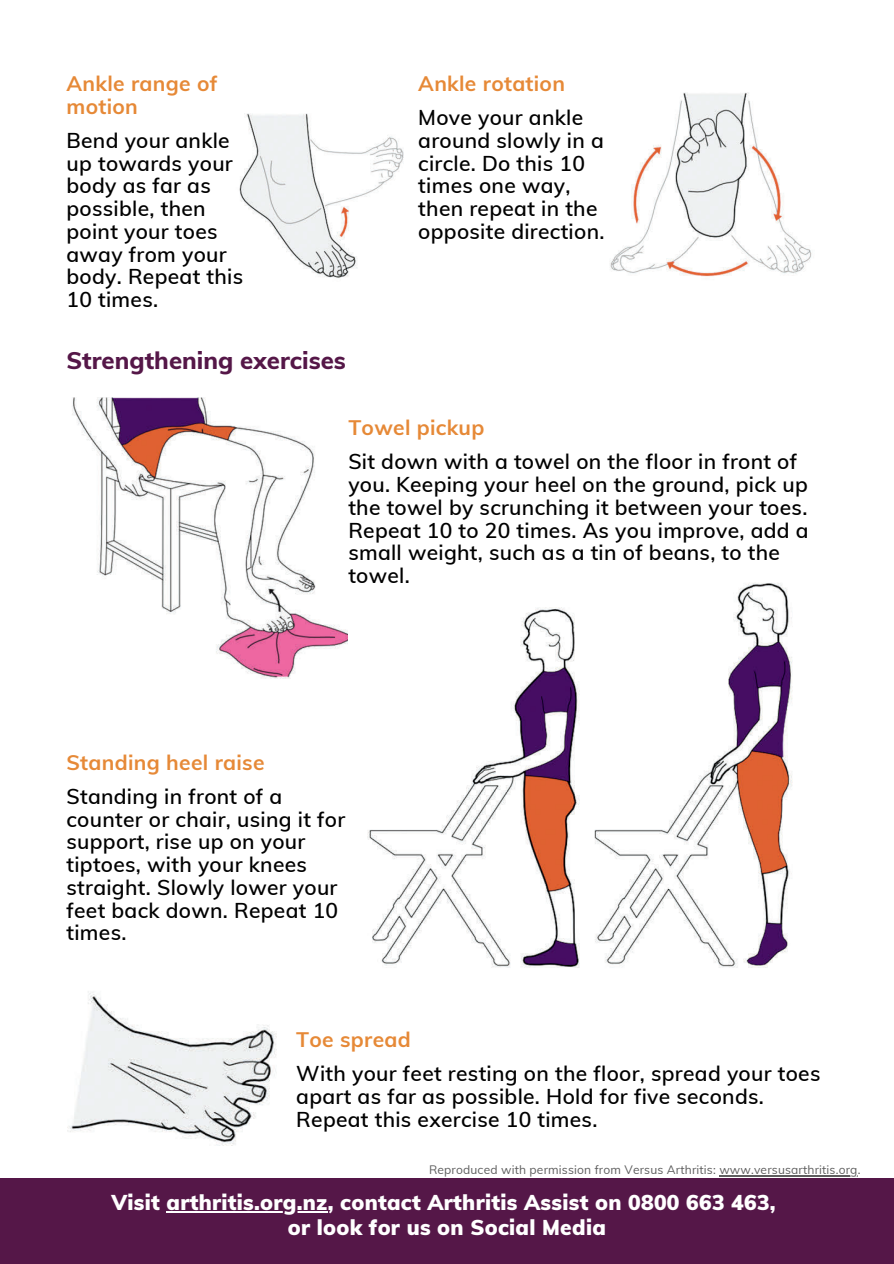
<style>
.page{position:relative;width:894px;height:1264px;background:#fff}
.page>*{position:absolute;margin:0;border:0;box-sizing:border-box;transform-origin:0 0}
.t1{font:800 24px "Muli";color:#551748}
.t2{font:600 21px/22.8px "Muli";letter-spacing:.015em;color:#000}
.t3{font:900 21px "Muli";letter-spacing:.015em;color:#fff}
.t4{font:700 21px/22.8px "Muli";letter-spacing:.015em;color:#e68937}
.t5{font:12px "Muli";letter-spacing:.015em;color:#5e5e5e}
</style>
<div class="page">
<div style="left:0;top:1178px;width:893px;height:85px;background:#551748"></div>
<img style="left:239px;top:113px;width:165px;height:165px">
<img style="left:610px;top:92px;width:202px;height:185px">
<img style="left:72px;top:397px;width:276px;height:282px">
<img style="left:367px;top:583px;width:426px;height:385px">
<img style="left:67px;top:991px;width:210px;height:155px">
<hr style="left:167px;top:1211px;width:161px;height:1px;background:#fff">
<hr style="left:719px;top:1174px;width:138px;height:1px;background:#5e5e5e">
<h2 class="t4" style="left:66px;top:72px;width:152px">Ankle range of motion</h2>
<p class="t2" style="left:66px;top:128px;width:178px">Bend your ankle up towards your body as far as possible, then point your toes away from your body. Repeat this<br>10 times.</p>
<h2 class="t1" style="left:66px;top:345px;width:281px">Strengthening exercises</h2>
<p class="t4" style="left:418px;top:72px;width:148px">Ankle rotation</p>
<p class="t2" style="left:418px;top:106px;width:187px">Move your ankle around slowly in a circle. Do this 10 times one way, then repeat in the opposite direction.</p>
<h2 class="t4" style="left:348px;top:416px;width:138px">Towel pickup</h2>
<p class="t2" style="left:348px;top:450px;width:461px">Sit down with a towel on the floor in front of you. Keeping your heel on the ground, pick up the towel by scrunching it between your toes.<br>Repeat 10 to 20 times. As you improve, add a small weight, such as a tin of beans, to the towel.</p>
<h2 class="t4" style="left:66px;top:750px;width:199px">Standing heel raise</h2>
<h2 class="t2" style="left:66px;top:784px;width:280px">Standing in front of a counter or chair, using it for support, rise up on your tiptoes, with your knees straight. Slowly lower your feet back down. Repeat 10 times.</h2>
<p class="t4" style="left:296px;top:1027px;width:116px">Toe spread</p>
<h2 class="t2" style="left:296px;top:1061px;width:525px">With your feet resting on the floor, spread your toes apart as far as possible. Hold for five seconds.<br>Repeat this exercise 10 times.</h2>
<h2 class="t5" style="left:429px;top:1161px;width:433px">Reproduced with permission from Versus Arthritis: www.versusarthritis.org.</h2>
<p class="t3" style="left:111px;top:1188px;width:665px">Visit arthritis.org.nz, contact Arthritis Assist on 0800 663 463,</p>
<h2 class="t3" style="left:288px;top:1213px;width:319px">or look for us on Social Media</h2>
</div>
